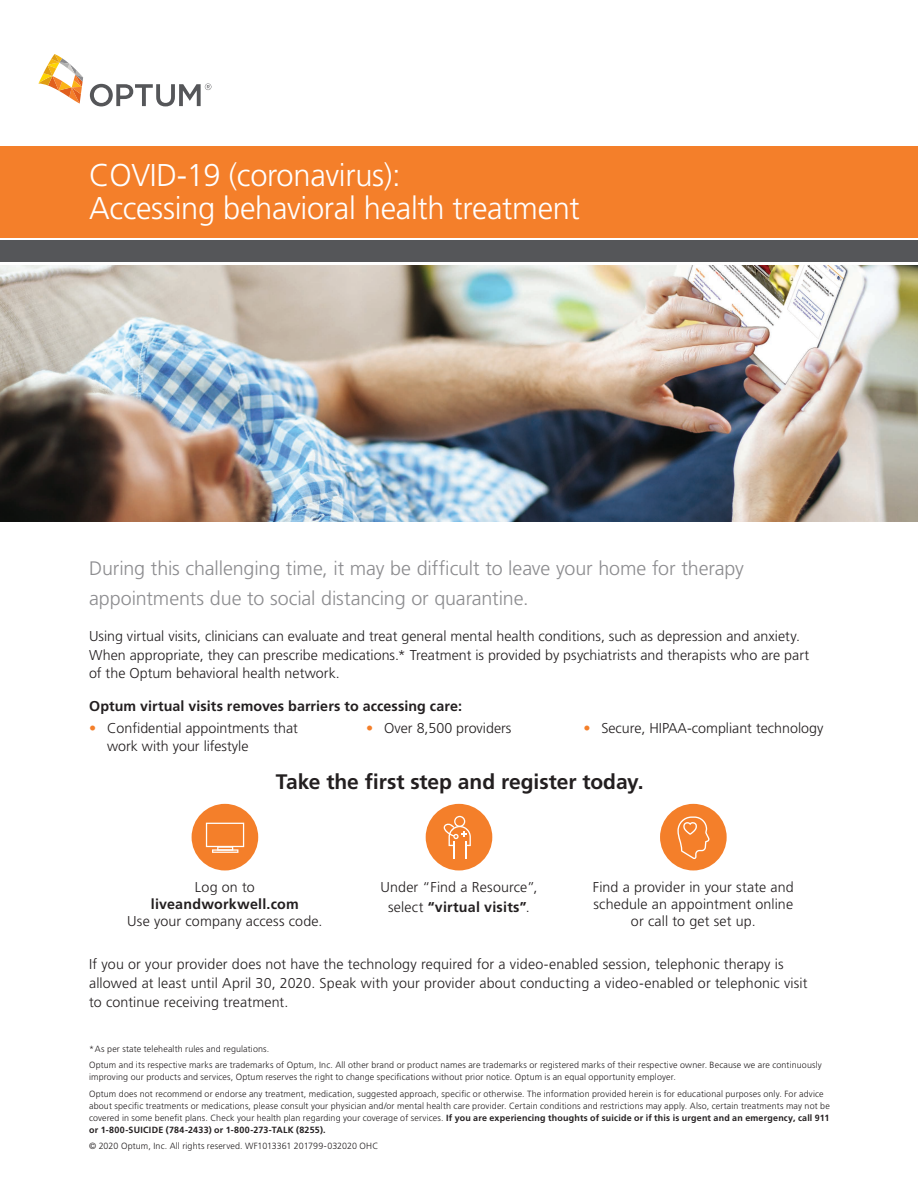
<style>
.page{position:relative;width:918px;height:1188px;background:#fff}
.page>*{position:absolute;margin:0;border:0;box-sizing:border-box;transform-origin:0 0}
.Paragraph_Style1{font:300 31.5px/33px "Frutiger LT Std";letter-spacing:-.01em;color:#fff}
.Intro_Body_Copy{font:700 21px "Frutiger LT Std";letter-spacing:-.005em;color:#231f20}
.Intro_Body_Copy-2{font:300 19.5px/30px "Frutiger LT Std";letter-spacing:-.01em;color:#8c8c8f}
.Body_copy{font:300 14.25px/17.1px "Frutiger LT Std";letter-spacing:.01em;color:#231f20;text-align:center}
.Intro_Body_Copy-3{font:300 14.25px/18.8px "Frutiger LT Std";color:#231f20}
.t1{font:300 14.25px/18.8px "Frutiger LT Pro";color:#231f20}
.Intro_Body_Copy-4{font:700 14.25px "Frutiger LT Std";letter-spacing:.005em;color:#231f20}
.Disclaimer{font:300 9px/12px "Frutiger LT Std";letter-spacing:.015em;color:#231f20}
.s1{color:#f47f2a}
.s2{font-weight:700}
</style>
<div class="page">
<div style="left:192px;top:804px;width:66px;height:66px;background:#f47f2a;border-radius:50%"></div>
<hr style="left:212px;top:849px;width:26px;height:4px;background:#fdede2">
<svg style="left:206px;top:823px;width:38px;height:29px"></svg>
<div style="left:426px;top:804px;width:66px;height:66px;background:#f47f2a;border-radius:50%"></div>
<svg style="left:444px;top:816px;width:27px;height:42px"></svg>
<div style="left:660px;top:804px;width:67px;height:66px;background:#f47f2a;border-radius:50%"></div>
<svg style="left:677px;top:816px;width:33px;height:43px"></svg>
<img style="left:0;top:265px;width:918px;height:257px">
<svg style="left:38px;top:54px;width:45px;height:50px"></svg>
<svg style="left:90px;top:83px;width:121px;height:23px"></svg>
<div style="left:0;top:146px;width:918px;height:92px;background:#f47f2a"></div>
<div style="left:0;top:241px;width:918px;height:21px;background:#555659"></div>
<p class="Paragraph_Style1" style="left:89px;top:159px;width:492px">COVID-19 (coronavirus):<br>Accessing behavioral health treatment</p>
<p class="Intro_Body_Copy-2" style="left:89px;top:554px;width:656px">During this challenging time, it may be difficult to leave your home for therapy appointments due to social distancing or quarantine.</p>
<p class="Intro_Body_Copy-3" style="left:89px;top:627px;width:722px">Using virtual visits, clinicians can evaluate and treat general mental health conditions, such as depression and anxiety.<br>When appropriate, they can prescribe medications.* Treatment is provided by psychiatrists and therapists who are part of the Optum behavioral health network.</p>
<p class="Intro_Body_Copy-4" style="left:89px;top:697px;width:375px">Optum virtual visits removes barriers to accessing care:</p>
<p class="t1" style="left:107px;top:719px;width:192px;text-indent:-18px"><span class="s1">•</span> Confidential appointments that work with your lifestyle</p>
<p class="t1" style="left:366px;top:719px;width:147px"><span class="s1">•</span> Over 8,500 providers</p>
<p class="t1" style="left:583px;top:719px;width:241px"><span class="s1">•</span> Secure, HIPAA-compliant technology</p>
<p class="Intro_Body_Copy" style="left:276px;top:770px;width:369px">Take the first step and register today.</p>
<p class="Body_copy" style="left:380px;top:877px;width:159px;line-height:19.8px">Under “Find a Resource”, select <span class="s2">“virtual visits”</span>.</p>
<p class="Body_copy" style="left:593px;top:878px;width:202px">Find a provider in your state and schedule an appointment online or call to get set up.</p>
<p class="Body_copy" style="left:127px;top:878px;width:197px">Log on to <span class="s2">liveandworkwell.com<br></span>Use your company access code.</p>
<p class="Body_copy" style="left:89px;top:955px;width:720px;line-height:18.8px;text-align:left">If you or your provider does not have the technology required for a video-enabled session, telephonic therapy is allowed at least until April 30, 2020. Speak with your provider about conducting a video-enabled or telephonic visit to continue receiving treatment.</p>
<p class="Disclaimer" style="left:89px;top:1043px;width:182px">*As per state telehealth rules and regulations.</p>
<p class="Disclaimer" style="left:89px;top:1060px;width:734px">Optum and its respective marks are trademarks of Optum, Inc. All other brand or product names are trademarks or registered marks of their respective owner. Because we are continuously improving our products and services, Optum reserves the right to change specifications without prior notice. Optum is an equal opportunity employer.</p>
<p class="Disclaimer" style="left:89px;top:1088px;width:742px">Optum does not recommend or endorse any treatment, medication, suggested approach, specific or otherwise. The information provided herein is for educational purposes only. For advice about specific treatments or medications, please consult your physician and/or mental health care provider. Certain conditions and restrictions may apply. Also, certain treatments may not be covered in some benefit plans. Check your health plan regarding your coverage of services. <span class="s2">If you are experiencing thoughts of suicide or if this is urgent and an emergency, call 911 or 1-800-SUICIDE (784-2433) or 1-800-273-TALK (8255).</span></p>
<p class="Disclaimer" style="left:89px;top:1140px;width:291px">© 2020 Optum, Inc. All rights reserved. WF1013361 201799-032020 OHC</p>
</div>
